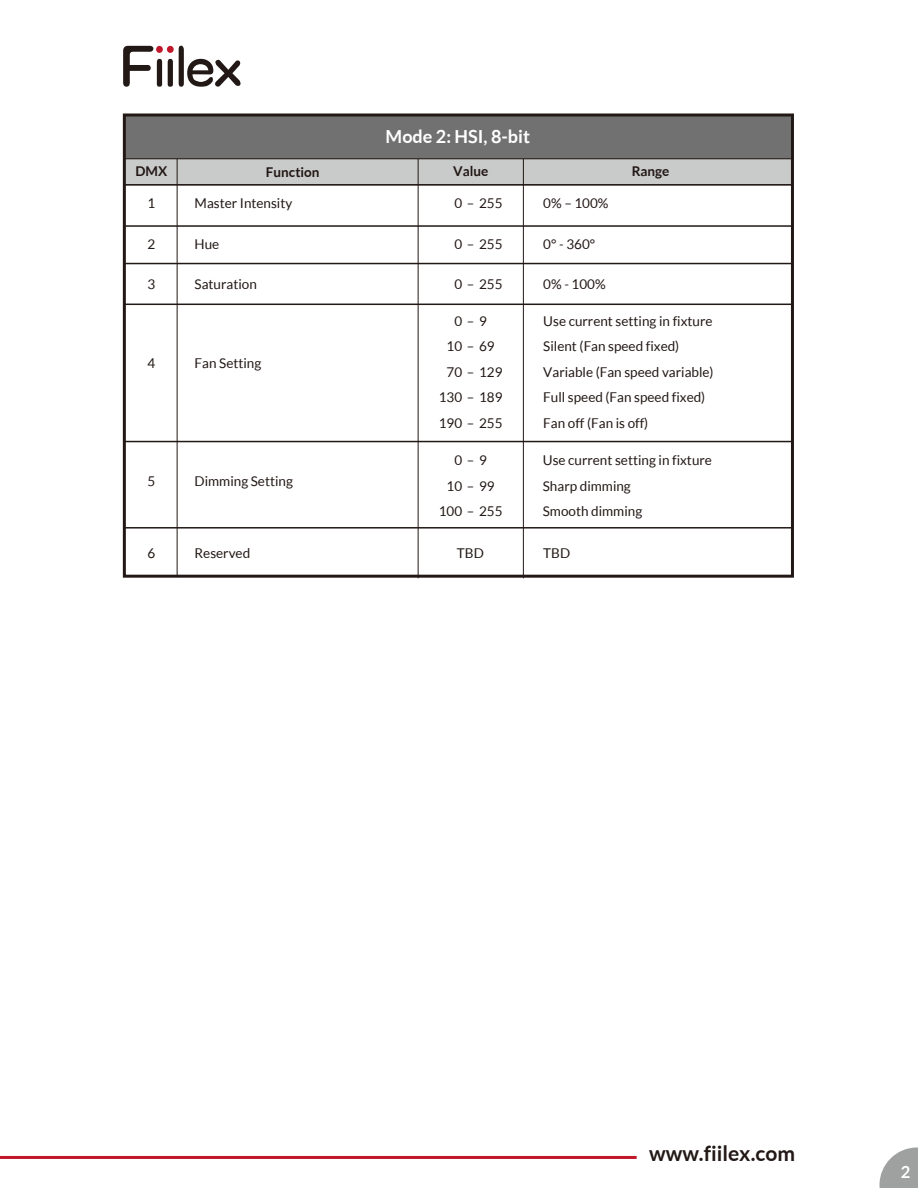
<style>
.page{position:relative;width:918px;height:1188px;background:#fff}
.page>*{position:absolute;margin:0;border:0;box-sizing:border-box;transform-origin:0 0}
.t1{font:700 21px "Lato";color:#221815}
.t2{font:700 18px "Lato";color:#fff}
.t3{font:700 16.5px "Lato";color:#fff}
.t4{font:13.5px/25.5px "Lato";color:#221815}
.t5{font:700 13.5px "Lato";color:#221815}
</style>
<div class="page">
<div style="left:124px;top:159px;width:668px;height:26px;background:#c9caca"></div>
<hr style="left:177px;top:154px;width:1px;height:423px;background:#221815">
<hr style="left:418px;top:158px;width:1px;height:420px;background:#221815">
<hr style="left:523px;top:158px;width:1px;height:420px;background:#221815">
<div style="left:123px;top:115px;width:670px;height:43px;background:#727171"></div>
<hr style="left:124px;top:158px;width:668px;height:1px;background:#221815">
<hr style="left:124px;top:184px;width:668px;height:2px;background:#221815">
<hr style="left:124px;top:225px;width:668px;height:2px;background:#221815">
<hr style="left:124px;top:263px;width:668px;height:1px;background:#221815">
<hr style="left:124px;top:304px;width:668px;height:1px;background:#221815">
<hr style="left:124px;top:527px;width:668px;height:2px;background:#221815">
<hr style="left:124px;top:441px;width:668px;height:1px;background:#221815">
<div style="left:123px;top:114px;width:671px;height:464px;border:3px solid #221815"></div>
<svg style="left:879px;top:1148px;width:39px;height:40px"></svg>
<svg style="left:123px;top:46px;width:118px;height:41px"></svg>
<hr style="left:0;top:1156px;width:637px;height:3px;background:#c0172b">
<h2 class="t2" style="left:386px;top:126px;width:146px">Mode 2: HSI, 8-bit</h2>
<p class="t5" style="left:136px;top:164px;width:33px">DMX</p>
<p class="t5" style="left:266px;top:164px;width:55px">Function</p>
<p class="t5" style="left:453px;top:164px;width:37px">Value</p>
<p class="t5" style="left:632px;top:164px;width:39px">Range</p>
<p class="t4" style="left:195px;top:191px;width:99px">Master Intensity</p>
<p class="t4" style="left:195px;top:231px;width:26px">Hue</p>
<p class="t4" style="left:195px;top:272px;width:64px">Saturation</p>
<p class="t4" style="left:543px;top:191px;width:67px">0% – 100%</p>
<p class="t4" style="left:543px;top:231px;width:53px">0° - 360°</p>
<p class="t4" style="left:543px;top:272px;width:64px">0% - 100%</p>
<p class="t4" style="left:543px;top:308px;width:172px">Use current setting in fixture<br>Silent (Fan speed fixed)<br>Variable (Fan speed variable)<br>Full speed (Fan speed fixed)<br>Fan off (Fan is off)</p>
<p class="t4" style="left:543px;top:448px;width:171px">Use current setting in fixture<br>Sharp dimming<br>Smooth dimming</p>
<p class="t4" style="left:454px;top:191px;width:50px">0 – 255</p>
<p class="t4" style="left:454px;top:231px;width:50px">0 – 255</p>
<p class="t4" style="left:454px;top:272px;width:50px">0 – 255</p>
<p class="t4" style="left:148px;top:191px;width:9px">1</p>
<p class="t4" style="left:148px;top:231px;width:9px">2</p>
<p class="t4" style="left:148px;top:272px;width:9px">3</p>
<p class="t4" style="left:439px;top:308px;width:65px;text-align:center">0 – 9<br>10 – 69<br>70 – 129<br>130 – 189<br>190 – 255</p>
<p class="t4" style="left:439px;top:448px;width:65px;text-align:center">0 – 9<br>10 – 99<br>100 – 255</p>
<p class="t4" style="left:457px;top:540px;width:28px">TBD</p>
<p class="t4" style="left:543px;top:540px;width:28px">TBD</p>
<p class="t4" style="left:195px;top:350px;width:68px">Fan Setting</p>
<p class="t4" style="left:148px;top:350px;width:9px">4</p>
<p class="t4" style="left:195px;top:469px;width:100px">Dimming Setting</p>
<p class="t4" style="left:148px;top:469px;width:9px">5</p>
<p class="t4" style="left:195px;top:540px;width:57px">Reserved</p>
<p class="t4" style="left:148px;top:540px;width:9px">6</p>
<h1 class="t1" style="left:649px;top:1142px;width:147px">www.fiilex.com</h1>
<p class="t3" style="left:901px;top:1162px;width:11px">2</p>
</div>
